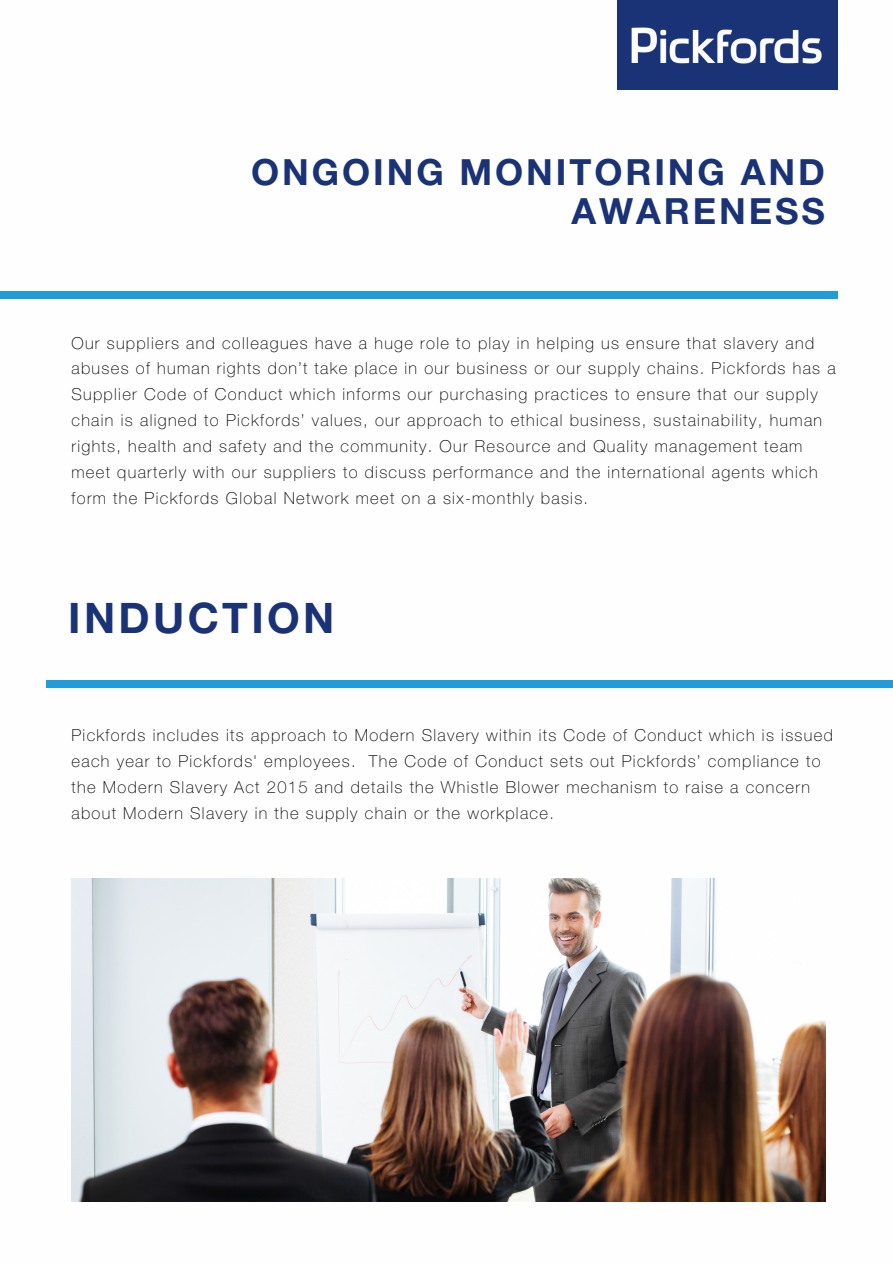
<style>
.page{position:relative;width:893px;height:1264px;background:#fff}
.page>*{position:absolute;margin:0;border:0;box-sizing:border-box;transform-origin:0 0}
.t1{font:700 42.15px "Helvetica Neue LT Std";letter-spacing:.08em;color:#1a3276}
.t2{font:700 36.15px/39.3px "Helvetica Neue LT Std";letter-spacing:.08em;color:#1a3276;text-align:right}
.t3{font:100 16.5px/25.8px "Helvetica Neue LT Std";letter-spacing:.08em;color:#000}
</style>
<div class="page">
<div style="left:616px;top:0;width:221px;height:89px;background:#1a3276"></div>
<img style="left:631px;top:27px;width:191px;height:37px">
<div style="left:0;top:292px;width:837px;height:6px;background:#209cd8"></div>
<div style="left:46px;top:680px;width:846px;height:7px;background:#209cd8"></div>
<img style="left:71px;top:878px;width:754px;height:322px">
<p class="t2" style="left:251px;top:157px;width:575px">ONGOING MONITORING AND<br>AWARENESS</p>
<p class="t3" style="left:71px;top:332px;width:765px">Our suppliers and colleagues have a huge role to play in helping us ensure that slavery and abuses of human rights don’t take place in our business or our supply chains. Pickfords has a Supplier Code of Conduct which informs our purchasing practices to ensure that our supply chain is aligned to Pickfords’ values, our approach to ethical business, sustainability, human rights, health and safety and the community. Our Resource and Quality management team meet quarterly with our suppliers to discuss performance and the international agents which form the Pickfords Global Network meet on a six-monthly basis.</p>
<p class="t1" style="left:68px;top:602px;width:268px">INDUCTION</p>
<p class="t3" style="left:71px;top:724px;width:762px">Pickfords includes its approach to Modern Slavery within its Code of Conduct which is issued each year to Pickfords' employees. The Code of Conduct sets out Pickfords’ compliance to the Modern Slavery Act 2015 and details the Whistle Blower mechanism to raise a concern about Modern Slavery in the supply chain or the workplace.</p>
</div>
